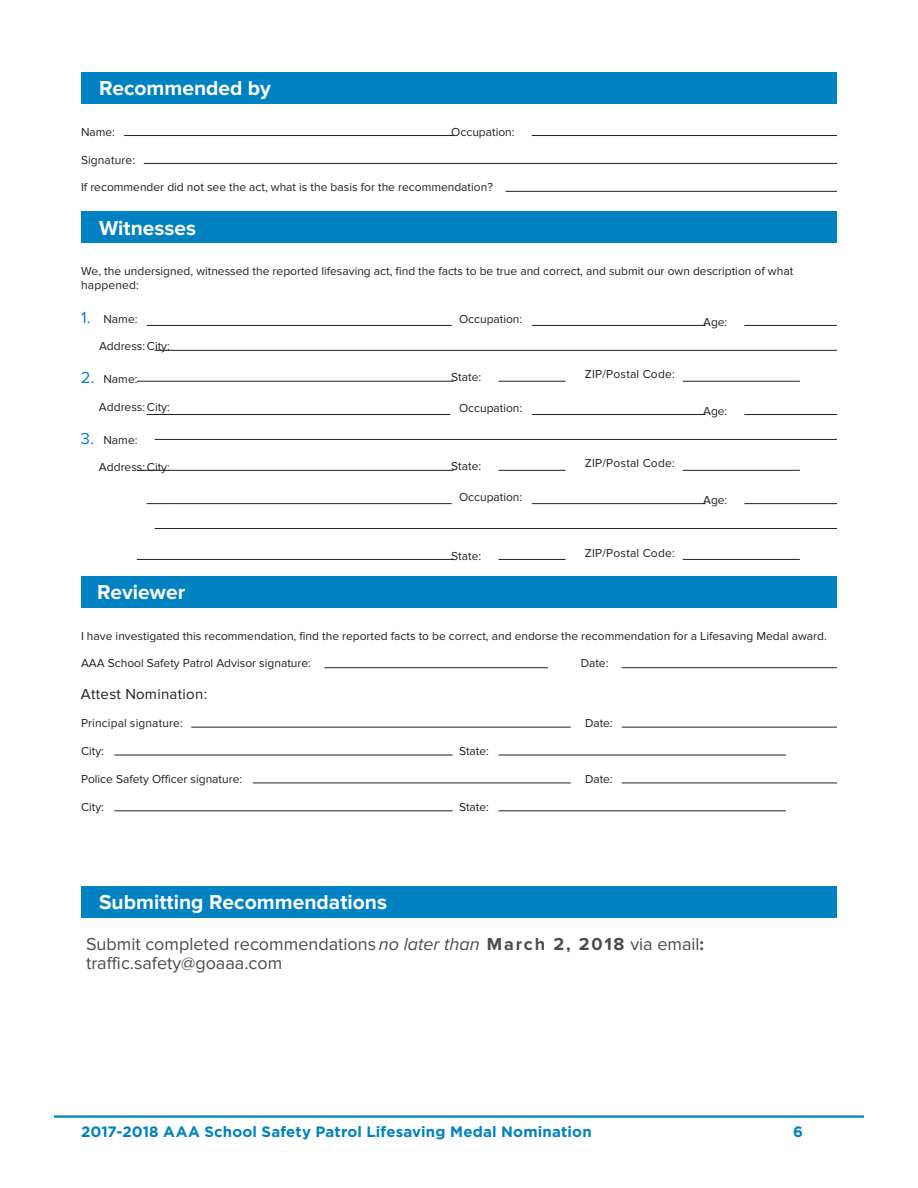
<style>
.page{position:relative;width:918px;height:1188px;background:#fff}
.page>*{position:absolute;margin:0;border:0;box-sizing:border-box;transform-origin:0 0}
.t1{font:700 21px "Proxima Nova";color:#fff}
.t2{font:18px/18.8px "Proxima Nova";color:#4c4c4c}
.t3{font:700 15px "Gotham";letter-spacing:.01em;color:#0082c2}
.t4{font:15px "Proxima Nova";letter-spacing:.02em;color:#231f20}
.t5{font:12px/14.4px "Proxima Nova";color:#231f20}
.s1{font-size:16.5px;color:#0082c2}
.s2{font-style:italic}
.s3{font-weight:700}
</style>
<div class="page">
<hr style="left:54px;top:1115px;width:810px;height:3px;background:#0082c2">
<div style="left:81px;top:72px;width:756px;height:32px;background:#0082c2"></div>
<hr style="left:124px;top:135px;width:330px;height:1px;background:#231f20">
<hr style="left:532px;top:135px;width:305px;height:1px;background:#231f20">
<hr style="left:144px;top:163px;width:693px;height:1px;background:#231f20">
<hr style="left:506px;top:191px;width:331px;height:1px;background:#231f20">
<div style="left:81px;top:211px;width:756px;height:32px;background:#0082c2"></div>
<hr style="left:147px;top:325px;width:305px;height:1px;background:#231f20">
<hr style="left:532px;top:325px;width:174px;height:1px;background:#231f20">
<hr style="left:744px;top:325px;width:93px;height:1px;background:#231f20">
<hr style="left:155px;top:350px;width:682px;height:1px;background:#231f20">
<hr style="left:137px;top:381px;width:317px;height:1px;background:#231f20">
<hr style="left:498px;top:381px;width:68px;height:1px;background:#231f20">
<hr style="left:683px;top:381px;width:117px;height:1px;background:#231f20">
<hr style="left:147px;top:414px;width:303px;height:1px;background:#231f20">
<hr style="left:532px;top:414px;width:174px;height:1px;background:#231f20">
<hr style="left:744px;top:414px;width:93px;height:1px;background:#231f20">
<hr style="left:155px;top:439px;width:682px;height:1px;background:#231f20">
<hr style="left:137px;top:470px;width:317px;height:1px;background:#231f20">
<hr style="left:498px;top:470px;width:68px;height:1px;background:#231f20">
<hr style="left:683px;top:470px;width:117px;height:1px;background:#231f20">
<hr style="left:147px;top:503px;width:305px;height:1px;background:#231f20">
<hr style="left:532px;top:503px;width:174px;height:1px;background:#231f20">
<hr style="left:744px;top:503px;width:93px;height:1px;background:#231f20">
<hr style="left:155px;top:528px;width:682px;height:1px;background:#231f20">
<hr style="left:137px;top:559px;width:317px;height:1px;background:#231f20">
<hr style="left:498px;top:559px;width:68px;height:1px;background:#231f20">
<hr style="left:683px;top:559px;width:117px;height:1px;background:#231f20">
<div style="left:81px;top:576px;width:756px;height:32px;background:#0082c2"></div>
<hr style="left:325px;top:667px;width:223px;height:1px;background:#231f20">
<hr style="left:622px;top:667px;width:215px;height:1px;background:#231f20">
<hr style="left:191px;top:727px;width:380px;height:1px;background:#231f20">
<hr style="left:622px;top:727px;width:215px;height:1px;background:#231f20">
<hr style="left:114px;top:755px;width:339px;height:1px;background:#231f20">
<hr style="left:498px;top:755px;width:288px;height:1px;background:#231f20">
<hr style="left:253px;top:783px;width:318px;height:1px;background:#231f20">
<hr style="left:622px;top:783px;width:215px;height:1px;background:#231f20">
<hr style="left:114px;top:810px;width:339px;height:1px;background:#231f20">
<hr style="left:498px;top:810px;width:288px;height:1px;background:#231f20">
<div style="left:81px;top:886px;width:756px;height:32px;background:#0082c2"></div>
<h1 class="t1" style="left:99px;top:76px;width:173px">Recommended by</h1>
<p class="t5" style="left:81px;top:125px;width:36px">Name:</p>
<p class="t5" style="left:451px;top:125px;width:65px">Occupation:</p>
<p class="t5" style="left:81px;top:153px;width:56px">Signature:</p>
<p class="t5" style="left:81px;top:180px;width:413px">If recommender did not see the act, what is the basis for the recommendation?</p>
<h1 class="t1" style="left:99px;top:216px;width:99px">Witnesses</h1>
<p class="t5" style="left:81px;top:264px;width:714px">We, the undersigned, witnessed the reported lifesaving act, find the facts to be true and correct, and submit our own description of what happened:</p>
<p class="t5" style="left:459px;top:312px;width:65px">Occupation:</p>
<p class="t5" style="left:703px;top:315px;width:26px">Age:</p>
<p class="t5" style="left:81px;top:312px;width:58px"><span class="s1">1.</span> Name:</p>
<p class="t5" style="left:99px;top:339px;width:72px">Address: City:</p>
<p class="t5" style="left:81px;top:372px;width:58px"><span class="s1">2.</span> Name:</p>
<p class="t5" style="left:99px;top:400px;width:72px">Address: City:</p>
<p class="t5" style="left:81px;top:433px;width:58px"><span class="s1">3.</span> Name:</p>
<p class="t5" style="left:99px;top:460px;width:72px">Address: City:</p>
<p class="t5" style="left:451px;top:370px;width:31px">State:</p>
<p class="t5" style="left:585px;top:367px;width:91px">ZIP/Postal Code:</p>
<p class="t5" style="left:459px;top:401px;width:65px">Occupation:</p>
<p class="t5" style="left:703px;top:404px;width:26px">Age:</p>
<p class="t5" style="left:451px;top:459px;width:31px">State:</p>
<p class="t5" style="left:585px;top:456px;width:91px">ZIP/Postal Code:</p>
<p class="t5" style="left:459px;top:490px;width:65px">Occupation:</p>
<p class="t5" style="left:703px;top:493px;width:26px">Age:</p>
<h1 class="t1" style="left:97px;top:580px;width:90px">Reviewer</h1>
<p class="t5" style="left:451px;top:549px;width:31px">State:</p>
<p class="t5" style="left:585px;top:546px;width:91px">ZIP/Postal Code:</p>
<p class="t5" style="left:81px;top:629px;width:747px">I have investigated this recommendation, find the reported facts to be correct, and endorse the recommendation for a Lifesaving Medal award.</p>
<p class="t5" style="left:81px;top:656px;width:232px">AAA School Safety Patrol Advisor signature:</p>
<p class="t5" style="left:581px;top:656px;width:29px">Date:</p>
<p class="t4" style="left:81px;top:686px;width:128px">Attest Nomination:</p>
<p class="t5" style="left:585px;top:716px;width:29px">Date:</p>
<p class="t5" style="left:459px;top:744px;width:31px">State:</p>
<p class="t5" style="left:585px;top:772px;width:29px">Date:</p>
<p class="t5" style="left:81px;top:716px;width:103px">Principal signature:</p>
<p class="t5" style="left:81px;top:744px;width:24px">City:</p>
<p class="t5" style="left:81px;top:772px;width:163px">Police Safety Officer signature:</p>
<p class="t5" style="left:81px;top:800px;width:24px">City:</p>
<p class="t5" style="left:459px;top:800px;width:31px">State:</p>
<h1 class="t1" style="left:99px;top:890px;width:290px">Submitting Recommendations</h1>
<h2 class="t2" style="left:86px;top:935px;width:620px">Submit completed recommendations <span class="s2">no later than</span> <span class="s3">March 2, 2018</span> via email<span class="s3">: </span>traffic.safety@goaaa.com</h2>
<p class="t3" style="left:81px;top:1123px;width:512px">2017-2018 AAA School Safety Patrol Lifesaving Medal Nomination</p>
<p class="t3" style="left:793px;top:1123px;width:11px">6</p>
</div>
